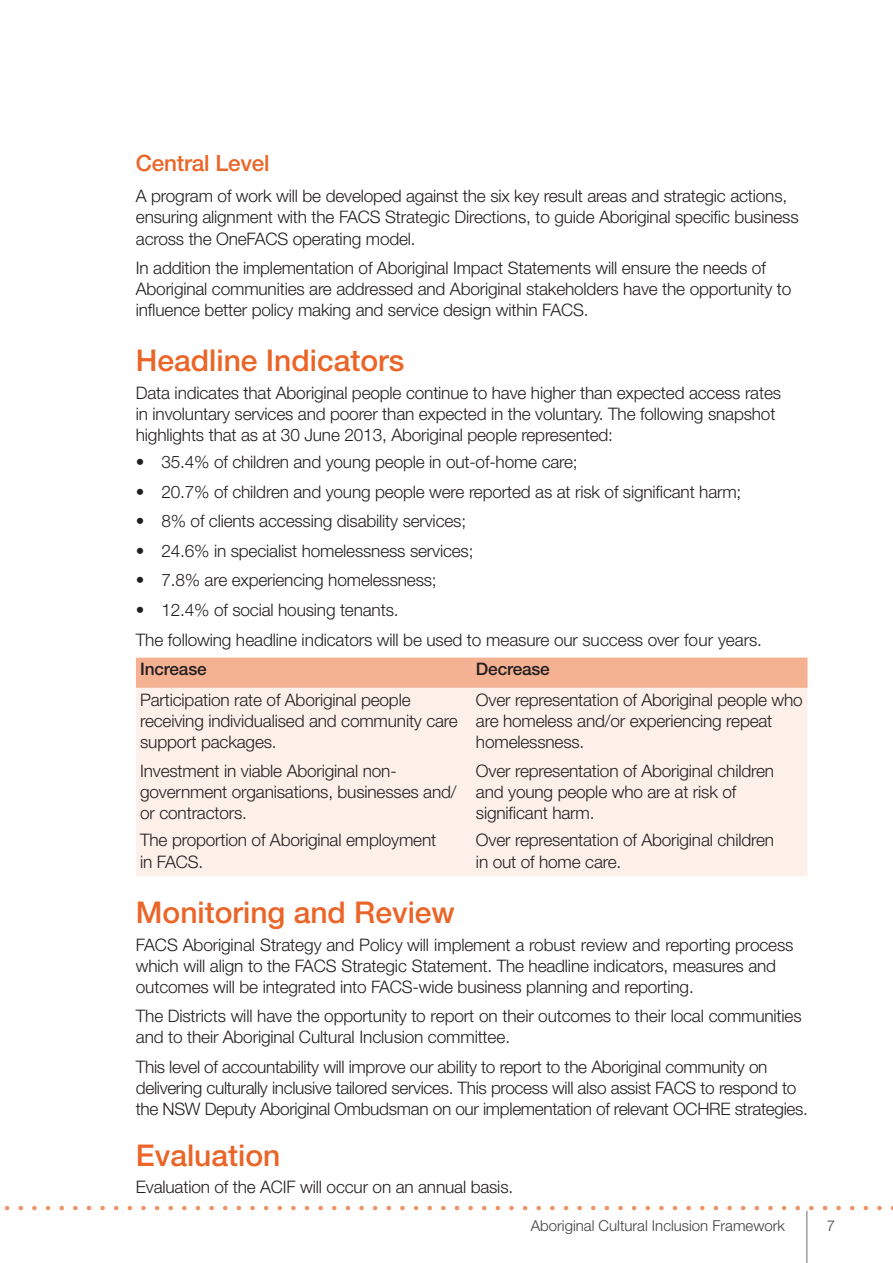
<style>
.page{position:relative;width:893px;height:1263px;background:#fff}
.page>*{position:absolute;margin:0;border:0;box-sizing:border-box;transform-origin:0 0}
.head1{font:500 30px "Helvetica Neue LT";color:#ea6527}
.head2{font:500 22.5px "Helvetica Neue LT";letter-spacing:-.01em;color:#ea6527}
.body{font:300 17.25px/21px "Helvetica Neue LT";letter-spacing:-.01em;color:#231f20}
.bullet{font:300 17.25px "Helvetica Neue LT";letter-spacing:-.01em;color:#231f20}
.body-2{font:500 17.25px "Helvetica Neue LT";letter-spacing:-.01em;color:#231f20}
.t1{font:300 15px "Helvetica Neue LT";color:#3e3e3f}
</style>
<div class="page">
<hr style="left:807px;top:1211px;width:1px;height:52px;background:#6c6d70">
<svg style="left:5px;top:1206px;width:888px;height:4px"></svg>
<div style="left:136px;top:658px;width:671px;height:30px;background:#f5b293"></div>
<div style="left:136px;top:688px;width:671px;height:188px;background:#fdf0e9"></div>
<p class="head2" style="left:136px;top:149px;width:135px">Central Level</p>
<p class="body" style="left:136px;top:185px;width:664px">A program of work will be developed against the six key result areas and strategic actions, ensuring alignment with the FACS Strategic Directions, to guide Aboriginal specific business across the OneFACS operating model.</p>
<p class="body" style="left:136px;top:257px;width:657px">In addition the implementation of Aboriginal Impact Statements will ensure the needs of<br>Aboriginal communities are addressed and Aboriginal stakeholders have the opportunity to influence better policy making and service design within FACS.</p>
<p class="head1" style="left:136px;top:343px;width:270px">Headline Indicators</p>
<p class="body" style="left:136px;top:382px;width:647px">Data indicates that Aboriginal people continue to have higher than expected access rates in involuntary services and poorer than expected in the voluntary. The following snapshot highlights that as at 30 June 2013, Aboriginal people represented:</p>
<p class="bullet" style="left:136px;top:451px;width:443px">• 35.4% of children and young people in out-of-home care;</p>
<p class="bullet" style="left:136px;top:481px;width:607px">• 20.7% of children and young people were reported as at risk of significant harm;</p>
<p class="bullet" style="left:136px;top:510px;width:332px">• 8% of clients accessing disability services;</p>
<p class="bullet" style="left:136px;top:540px;width:339px">• 24.6% in specialist homelessness services;</p>
<p class="bullet" style="left:136px;top:569px;width:302px">• 7.8% are experiencing homelessness;</p>
<p class="bullet" style="left:136px;top:599px;width:264px">• 12.4% of social housing tenants.</p>
<p class="body" style="left:136px;top:629px;width:628px">The following headline indicators will be used to measure our success over four years.</p>
<p class="body-2" style="left:140px;top:659px;width:68px">Increase</p>
<p class="body-2" style="left:476px;top:659px;width:75px">Decrease</p>
<p class="body" style="left:140px;top:689px;width:319px">Participation rate of Aboriginal people receiving individualised and community care support packages.</p>
<p class="body" style="left:476px;top:689px;width:328px">Over representation of Aboriginal people who are homeless and/or experiencing repeat homelessness.</p>
<p class="body" style="left:140px;top:760px;width:318px">Investment in viable Aboriginal non&shy;government organisations, businesses and/ or contractors.</p>
<p class="body" style="left:476px;top:760px;width:300px">Over representation of Aboriginal children and young people who are at risk of significant harm.</p>
<p class="body" style="left:140px;top:829px;width:298px">The proportion of Aboriginal employment in FACS.</p>
<p class="body" style="left:476px;top:829px;width:300px">Over representation of Aboriginal children in out of home care.</p>
<p class="head1" style="left:136px;top:895px;width:321px">Monitoring and Review</p>
<p class="body" style="left:136px;top:934px;width:659px">FACS Aboriginal Strategy and Policy will implement a robust review and reporting process which will align to the FACS Strategic Statement. The headline indicators, measures and outcomes will be integrated into FACS-wide business planning and reporting.</p>
<p class="body" style="left:136px;top:1005px;width:667px">The Districts will have the opportunity to report on their outcomes to their local communities and to their Aboriginal Cultural Inclusion committee.</p>
<p class="body" style="left:136px;top:1056px;width:673px">This level of accountability will improve our ability to report to the Aboriginal community on delivering culturally inclusive tailored services. This process will also assist FACS to respond to the NSW Deputy Aboriginal Ombudsman on our implementation of relevant OCHRE strategies.</p>
<p class="head1" style="left:136px;top:1137px;width:146px">Evaluation</p>
<p class="body" style="left:136px;top:1176px;width:379px">Evaluation of the ACIF will occur on an annual basis.</p>
<p class="t1" style="left:531px;top:1217px;width:256px">Aboriginal Cultural Inclusion Framework</p>
<p class="t1" style="left:827px;top:1217px;width:10px">7</p>
</div>
